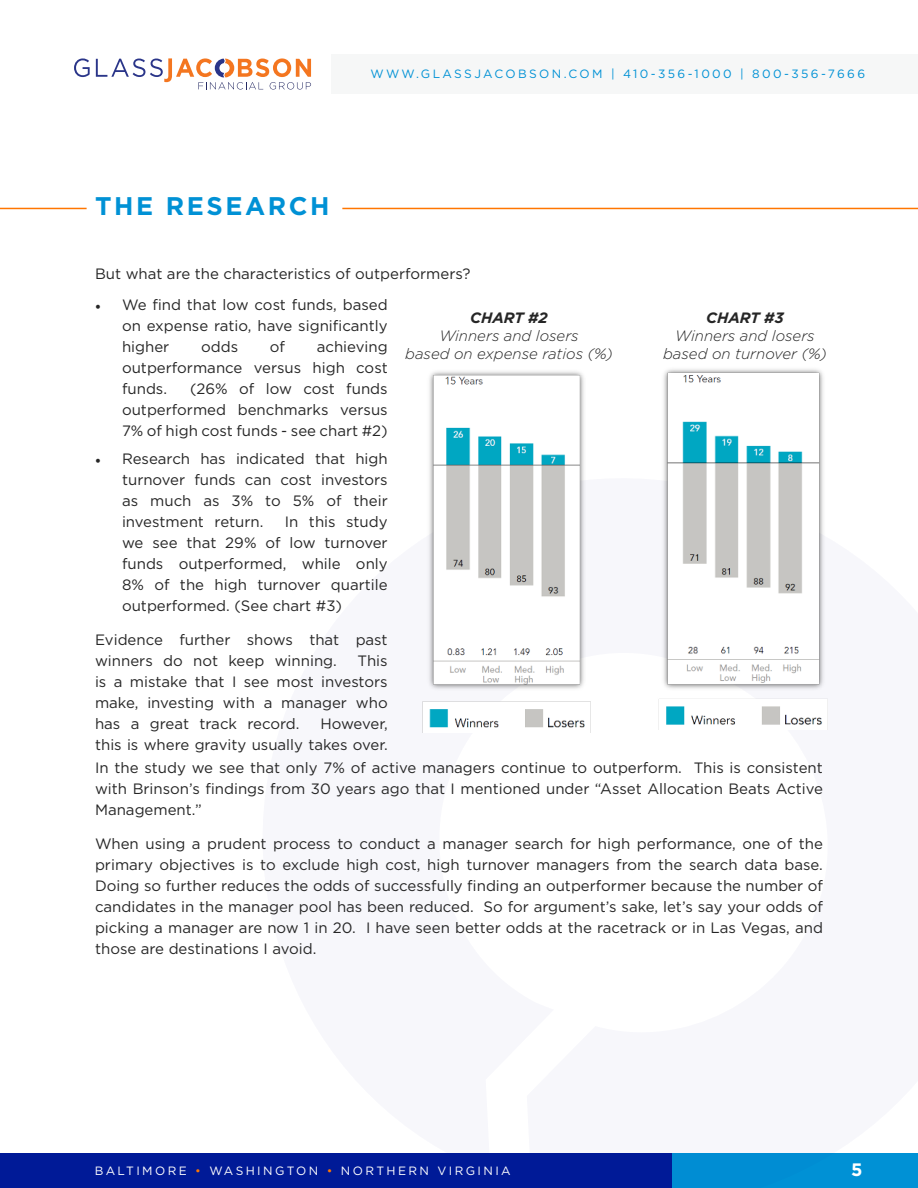
<style>
.page{position:relative;width:918px;height:1188px;background:#fff}
.page>*{position:absolute;margin:0;border:0;box-sizing:border-box;transform-origin:0 0}
.t1{font:700 25.5px "Gotham";letter-spacing:.1em;color:#0091d5}
.t2{font:700 18px "Gotham";color:#fff}
.t3{font:15px/21px "Gotham";color:#262626;text-align:justify}
.t4{font:italic 300 15px/18px "Gotham";color:#262626;text-align:center}
.t5{font:italic 700 15px "Gotham";color:#262626}
.t6{font:12px "Gotham";letter-spacing:.2em;color:#fff}
.t7{font:12px "Gotham";letter-spacing:.2em;color:#0091d5}
.s1{font-family:"Minion Pro"}
.s2{color:#ff7600}
</style>
<div class="page">
<svg style="left:74px;top:58px;width:16px;height:19px"></svg>
<svg style="left:96px;top:58px;width:215px;height:32px"></svg>
<div style="left:332px;top:54px;width:586px;height:40px;background:#f6f7f7"></div>
<svg style="left:590px;top:732px;width:328px;height:456px"></svg>
<hr style="left:342px;top:208px;width:576px;height:1px;background:#ff7600">
<hr style="left:0;top:208px;width:87px;height:1px;background:#ff7600">
<div style="left:0;top:1153px;width:672px;height:35px;background:#001a97"></div>
<img style="left:658px;top:369px;width:170px;height:361px">
<img style="left:422px;top:371px;width:169px;height:361px">
<p class="t7" style="left:370px;top:68px;width:496px">WWW.GLASSJACOBSON.COM | 410-356-1000 | 800-356-7666</p>
<h1 class="t1" style="left:95px;top:194px;width:236px">THE RESEARCH</h1>
<p class="t3" style="left:95px;top:264px;width:377px">But what are the characteristics of outperformers?</p>
<p class="t3" style="left:122px;top:295px;width:267px;text-indent:-27px"><span class="s1">•</span> We find that low cost funds, based on expense ratio, have significantly higher</p>
<p class="t3" style="left:201px;top:337px;width:39px">odds</p>
<p class="t3" style="left:270px;top:337px;width:17px">of</p>
<p class="t3" style="left:122px;top:337px;width:267px;text-indent:195px">achieving outperformance versus high cost funds.</p>
<p class="t3" style="left:122px;top:379px;width:267px;text-indent:68px">(26% of low cost funds outperformed benchmarks versus 7% of high cost funds - see chart #2)</p>
<p class="t3" style="left:122px;top:449px;width:267px;text-indent:-27px"><span class="s1">•</span> Research has indicated that high turnover funds can cost investors as much as 3% to 5% of their investment return.</p>
<p class="t3" style="left:122px;top:512px;width:267px;text-indent:163px">In this study we see that 29% of low turnover funds outperformed, while only 8% of the high turnover quartile outperformed. (See chart #3)</p>
<p class="t3" style="left:95px;top:630px;width:294px">Evidence further shows that past winners do not keep winning.</p>
<p class="t3" style="left:95px;top:651px;width:294px;text-indent:263px">This is a mistake that I see most investors make, investing with a manager who has a great track record.</p>
<p class="t3" style="left:95px;top:714px;width:294px;text-align:right">However,<br>this is where gravity usually takes over.</p>
<p class="t5" style="left:470px;top:311px;width:79px">CHART #2</p>
<p class="t4" style="left:405px;top:327px;width:209px">Winners and losers<br>based on expense ratios (%)</p>
<p class="t5" style="left:706px;top:311px;width:79px">CHART #3</p>
<p class="t4" style="left:663px;top:327px;width:165px">Winners and losers based on turnover (%)</p>
<p class="t3" style="left:95px;top:758px;width:729px">In the study we see that only 7% of active managers continue to outperform. This is consistent with Brinson’s findings from 30 years ago that I mentioned under “Asset Allocation Beats Active Management.”</p>
<p class="t3" style="left:95px;top:834px;width:729px">When using a prudent process to conduct a manager search for high performance, one of the primary objectives is to exclude high cost, high turnover managers from the search data base.<br>Doing so further reduces the odds of successfully finding an outperformer because the number of candidates in the manager pool has been reduced. So for argument’s sake, let’s say your odds of picking a manager are now 1 in 20. I have seen better odds at the racetrack or in Las Vegas, and those are destinations I avoid.</p>
<p class="t6" style="left:95px;top:1165px;width:418px">BALTIMORE <span class="s2">•</span> WASHINGTON <span class="s2">•</span> NORTHERN VIRGINIA</p>
<p class="t6" style="left:117px;top:1165px;width:418px">BALTIMORE <span class="s2">•</span> WASHINGTON <span class="s2">•</span> NORTHERN VIRGINIA</p>
<p class="t2" style="left:851px;top:1162px;width:13px">5</p>
</div>
